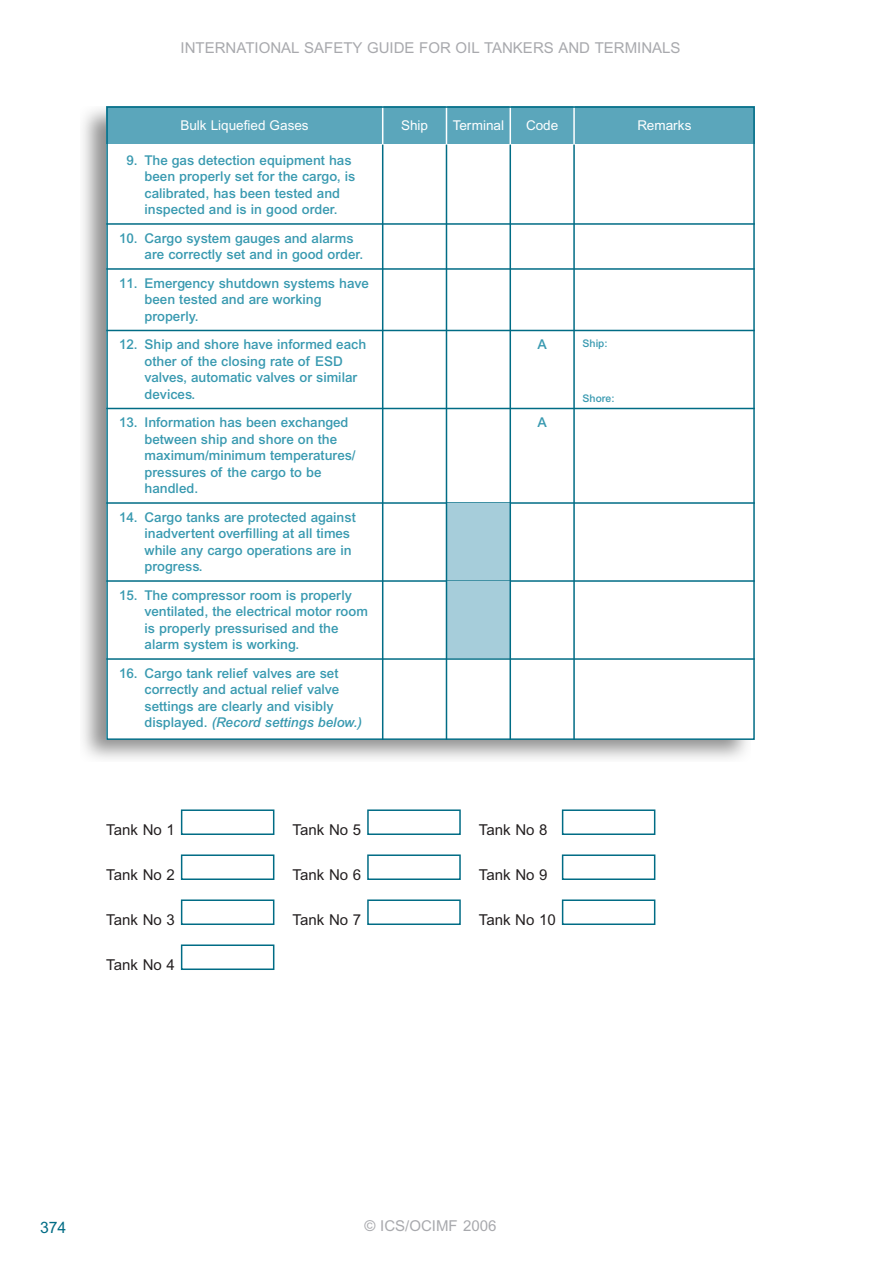
<style>
.page{position:relative;width:893px;height:1263px;background:#fff}
.page>*{position:absolute;margin:0;border:0;box-sizing:border-box;transform-origin:0 0}
.t1{font:15.75px "Arial";color:#006c85}
.t2{font:15px "Arial";color:#231f20}
.t3{font:15px "Arial";color:#a8a9ad}
.t4{font:500 13.5px/16.5px "Arial";color:#3899b0}
.t5{font:13.5px "Arial";color:#fff}
.t6{font:500 10.5px "Arial";color:#3899b0}
.s1{font-style:italic}
</style>
<div class="page">
<div style="left:106px;top:106px;width:649px;height:39px;background:#5ba6bb"></div>
<hr style="left:382px;top:106px;width:1px;height:39px;background:#fff">
<hr style="left:446px;top:106px;width:1px;height:39px;background:#fff">
<hr style="left:509px;top:106px;width:2px;height:39px;background:#fff">
<hr style="left:573px;top:106px;width:2px;height:39px;background:#fff">
<hr style="left:106px;top:223px;width:649px;height:2px;background:#006c85">
<hr style="left:106px;top:268px;width:649px;height:2px;background:#006c85">
<hr style="left:106px;top:330px;width:649px;height:1px;background:#006c85">
<hr style="left:106px;top:408px;width:649px;height:1px;background:#006c85">
<hr style="left:106px;top:502px;width:649px;height:2px;background:#006c85">
<hr style="left:106px;top:580px;width:649px;height:2px;background:#006c85">
<hr style="left:106px;top:658px;width:649px;height:2px;background:#006c85">
<div style="left:181px;top:944px;width:93px;height:26px;border:2px solid #006c85"></div>
<div style="left:562px;top:899px;width:93px;height:26px;border:2px solid #006c85"></div>
<div style="left:367px;top:899px;width:94px;height:26px;border:2px solid #006c85"></div>
<div style="left:181px;top:899px;width:93px;height:26px;border:2px solid #006c85"></div>
<div style="left:562px;top:854px;width:93px;height:26px;border:2px solid #006c85"></div>
<div style="left:367px;top:854px;width:94px;height:26px;border:2px solid #006c85"></div>
<div style="left:181px;top:854px;width:93px;height:26px;border:2px solid #006c85"></div>
<div style="left:562px;top:809px;width:93px;height:26px;border:2px solid #006c85"></div>
<div style="left:367px;top:809px;width:94px;height:26px;border:2px solid #006c85"></div>
<div style="left:181px;top:809px;width:93px;height:26px;border:2px solid #006c85"></div>
<div style="left:446px;top:504px;width:64px;height:76px;background:#a6cdda"></div>
<div style="left:446px;top:581px;width:64px;height:77px;background:#a6cdda"></div>
<hr style="left:382px;top:145px;width:1px;height:595px;background:#006c85">
<hr style="left:446px;top:145px;width:1px;height:595px;background:#006c85">
<hr style="left:509px;top:145px;width:2px;height:595px;background:#006c85">
<hr style="left:573px;top:145px;width:2px;height:595px;background:#006c85">
<p class="t3" style="left:181px;top:43px;width:501px">INTERNATIONAL SAFETY GUIDE FOR OIL TANKERS AND TERMINALS</p>
<p class="t5" style="left:180px;top:120px;width:130px">Bulk Liquefied Gases</p>
<p class="t5" style="left:401px;top:120px;width:29px">Ship</p>
<p class="t5" style="left:453px;top:120px;width:53px">Terminal</p>
<p class="t5" style="left:526px;top:120px;width:34px">Code</p>
<p class="t5" style="left:637px;top:120px;width:55px">Remarks</p>
<p class="t4" style="left:145px;top:153px;width:212px;text-indent:-18px">9. The gas detection equipment has been properly set for the cargo, is calibrated, has been tested and inspected and is in good order.</p>
<p class="t4" style="left:145px;top:231px;width:220px;text-indent:-26px">10. Cargo system gauges and alarms are correctly set and in good order.</p>
<p class="t4" style="left:145px;top:276px;width:226px;text-indent:-26px">11. Emergency shutdown systems have been tested and are working properly.</p>
<p class="t4" style="left:145px;top:337px;width:223px;text-indent:-26px">12. Ship and shore have informed each other of the closing rate of ESD valves, automatic valves or similar devices.</p>
<p class="t4" style="left:145px;top:416px;width:213px;text-indent:-26px">13. Information has been exchanged between ship and shore on the maximum/minimum temperatures/ pressures of the cargo to be handled.</p>
<p class="t4" style="left:145px;top:510px;width:213px;text-indent:-26px">14. Cargo tanks are protected against inadvertent overfilling at all times while any cargo operations are in progress.</p>
<p class="t4" style="left:145px;top:588px;width:225px;text-indent:-26px">15. The compressor room is properly ventilated, the electrical motor room is properly pressurised and the alarm system is working.</p>
<p class="t4" style="left:145px;top:666px;width:219px;text-indent:-26px">16. Cargo tank relief valves are set correctly and actual relief valve settings are clearly and visibly displayed. <span class="s1">(Record settings below.)</span></p>
<p class="t4" style="left:537px;top:338px;width:11px">A</p>
<p class="t4" style="left:537px;top:416px;width:11px">A</p>
<p class="t6" style="left:583px;top:340px;width:27px">Ship:</p>
<p class="t6" style="left:583px;top:395px;width:33px">Shore:</p>
<p class="t2" style="left:106px;top:824px;width:70px">Tank No 1</p>
<p class="t2" style="left:293px;top:824px;width:70px">Tank No 5</p>
<p class="t2" style="left:479px;top:824px;width:70px">Tank No 8</p>
<p class="t2" style="left:106px;top:869px;width:70px">Tank No 2</p>
<p class="t2" style="left:293px;top:869px;width:70px">Tank No 6</p>
<p class="t2" style="left:479px;top:869px;width:70px">Tank No 9</p>
<p class="t2" style="left:106px;top:914px;width:70px">Tank No 3</p>
<p class="t2" style="left:293px;top:914px;width:70px">Tank No 7</p>
<p class="t2" style="left:479px;top:914px;width:78px">Tank No 10</p>
<p class="t2" style="left:106px;top:959px;width:70px">Tank No 4</p>
<p class="t1" style="left:40px;top:1222px;width:28px">374</p>
<p class="t3" style="left:365px;top:1220px;width:133px">© ICS/OCIMF 2006</p>
</div>
